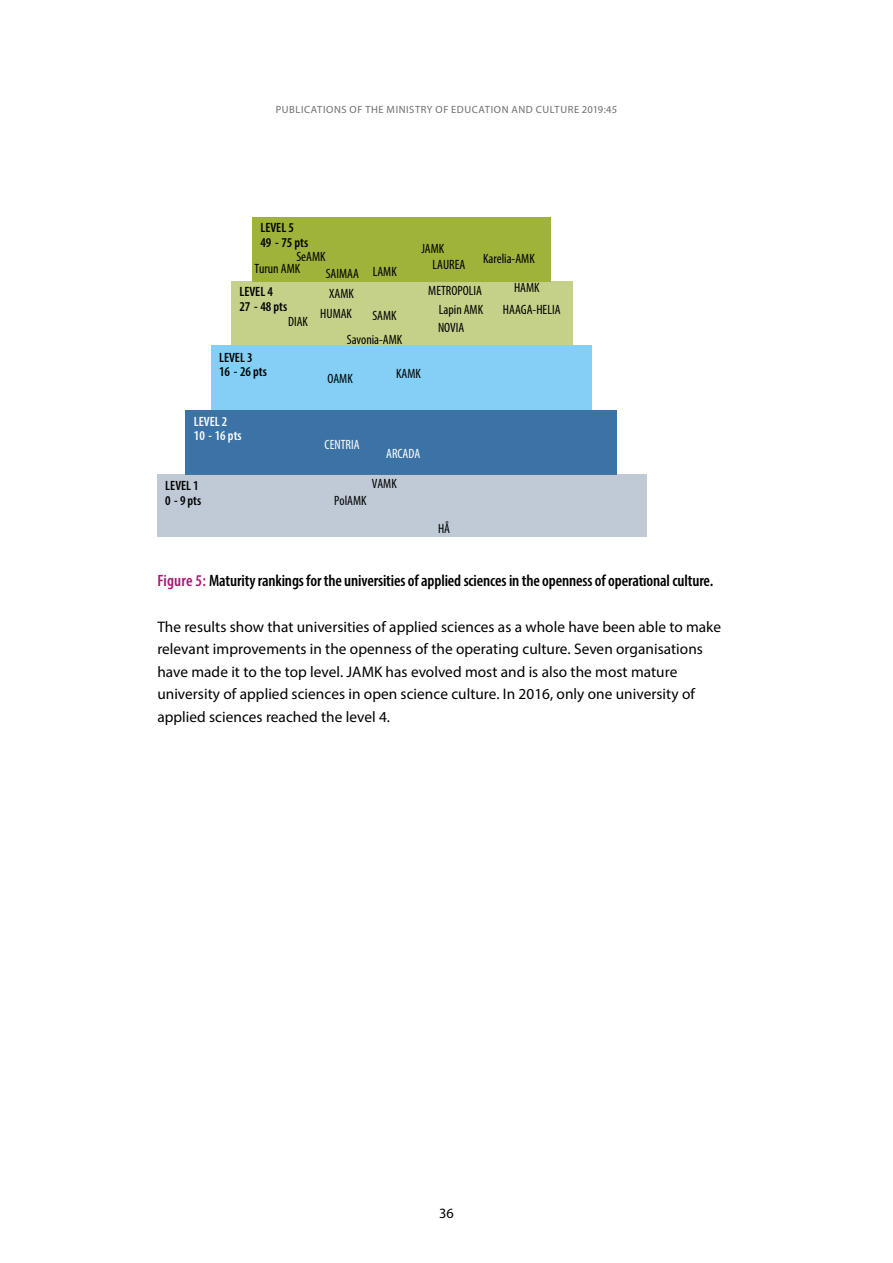
<style>
.page{position:relative;width:893px;height:1263px;background:#fff}
.page>*{position:absolute;margin:0;border:0;box-sizing:border-box;transform-origin:0 0}
._00_taulukon_ja_kuvi{font:600 condensed 16.5px "Myriad Pro";letter-spacing:-.01em;color:#000}
._02_Leipä{font:15.3px/22.5px "Myriad Pro";letter-spacing:.005em;color:#000}
.t1{font:14.25px "Myriad Pro";color:#000}
.t2{font:condensed 13.5px/18.5px "Myriad Pro";color:#000;text-align:right}
.t3{font:600 condensed 13.5px/14.5px "Myriad Pro";color:#000}
.t4{font:600 condensed 13.5px/14.5px "Myriad Pro";color:#fff}
.t5{font:condensed 13.5px "Myriad Pro";color:#fff}
.t6{font:10.5px "Myriad Pro";letter-spacing:.055em;color:#6e6e6d}
.s1{color:#a41b71}
</style>
<div class="page">
<div style="left:252px;top:217px;width:299px;height:64px;background:#9fb23a"></div>
<div style="left:231px;top:281px;width:341px;height:64px;background:#c5d088"></div>
<div style="left:211px;top:345px;width:381px;height:65px;background:#83cff5"></div>
<div style="left:186px;top:410px;width:431px;height:65px;background:#3b73a7"></div>
<div style="left:157px;top:475px;width:489px;height:62px;background:#c0cad6"></div>
<p class="t6" style="left:276px;top:103px;width:343px">PUBLICATIONS OF THE MINISTRY OF EDUCATION AND CULTURE 2019:45</p>
<p class="t3" style="left:260px;top:220px;width:49px">LEVEL 5<br>49 - 75 pts</p>
<p class="t3" style="left:239px;top:284px;width:49px">LEVEL 4<br>27 - 48 pts</p>
<p class="t3" style="left:219px;top:350px;width:49px">LEVEL 3<br>16 - 26 pts</p>
<p class="t4" style="left:194px;top:414px;width:49px">LEVEL 2<br>10 - 16 pts</p>
<p class="t3" style="left:165px;top:478px;width:37px">LEVEL 1<br>0 -9pts</p>
<p class="t2" style="left:421px;top:239px;width:24px">JAMK</p>
<p class="t2" style="left:296px;top:247px;width:31px">SeAMK</p>
<p class="t2" style="left:483px;top:249px;width:53px">Karelia-AMK</p>
<p class="t2" style="left:432px;top:255px;width:34px">LAUREA</p>
<p class="t2" style="left:254px;top:259px;width:47px">Turun AMK</p>
<p class="t2" style="left:373px;top:263px;width:26px">LAMK</p>
<p class="t2" style="left:372px;top:306px;width:26px">SAMK</p>
<p class="t2" style="left:326px;top:264px;width:35px">SAIMAA</p>
<p class="t2" style="left:503px;top:277px;width:59px;line-height:21.5px;text-align:left;text-indent:11px">HAMK<br>HAAGA-HELIA</p>
<p class="t2" style="left:428px;top:282px;width:56px">METROPOLIA<br>Lapin AMK</p>
<p class="t2" style="left:329px;top:284px;width:26px">XAMK</p>
<p class="t2" style="left:320px;top:304px;width:33px">HUMAK</p>
<p class="t2" style="left:288px;top:312px;width:22px">DIAK</p>
<p class="t2" style="left:438px;top:319px;width:28px">NOVIA</p>
<p class="t2" style="left:347px;top:330px;width:57px">Savonia-AMK</p>
<p class="t2" style="left:396px;top:364px;width:26px">KAMK</p>
<p class="t2" style="left:327px;top:369px;width:27px">OAMK</p>
<p class="t5" style="left:325px;top:436px;width:36px">CENTRIA</p>
<p class="t5" style="left:386px;top:445px;width:36px">ARCADA</p>
<p class="t2" style="left:372px;top:474px;width:27px">VAMK</p>
<p class="t2" style="left:334px;top:491px;width:34px">PolAMK</p>
<p class="t2" style="left:438px;top:519px;width:14px">HÅ</p>
<p class="_00_taulukon_ja_kuvi" style="left:157px;top:571px;width:557px"><span class="s1">Figure 5:</span> Maturity rankings for the universities of applied sciences in the openness of operational culture.</p>
<p class="_02_Leipä" style="left:157px;top:615px;width:565px">The results show that universities of applied sciences as a whole have been able to make relevant improvements in the openness of the operating culture. Seven organisations have made it to the top level. JAMK has evolved most and is also the most mature university of applied sciences in open science culture. In 2016, only one university of applied sciences reached the level 4.</p>
<p class="t1" style="left:439px;top:1204px;width:16px">36</p>
</div>
